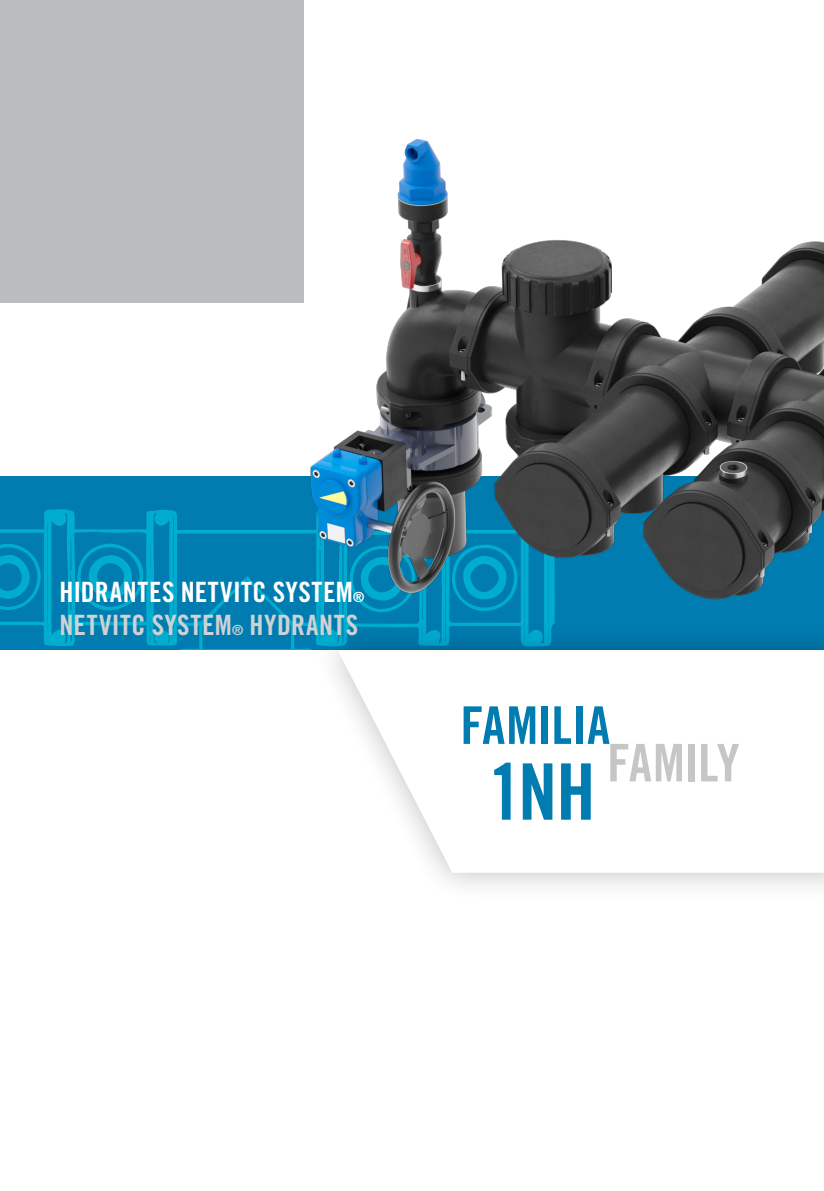
<style>
.page{position:relative;width:824px;height:1191px;background:#fff}
.page>*{position:absolute;margin:0;border:0;box-sizing:border-box;transform-origin:0 0}
.t1{font:77.88px "Trade Gothic Bold Cond Twenty";color:#007cb0}
.t2{font:51.98px "Trade Gothic Bold Cond Twenty";color:#007cb0}
.t3{font:51.98px "Trade Gothic Bold Cond Twenty";letter-spacing:-.01em;color:#c6c6c6}
.t4{font:28px/33.6px "Trade Gothic Bold Cond Twenty";letter-spacing:.02em;color:#fff}
.s1{font-size:14px}
.s2{color:#ced2d4}
.s3{font-size:14px;color:#ced2d4}
</style>
<div class="page">
<div style="left:312px;top:621px;width:511px;height:280px;background:#1d1d1b;opacity:.28"></div>
<svg style="left:337px;top:650px;width:486px;height:222px"></svg>
<div style="left:0;top:0;width:303px;height:303px;background:#b9bdc0"></div>
<div style="left:0;top:476px;width:823px;height:174px;background:#007cb0"></div>
<svg style="left:0;top:509px;width:556px;height:141px"></svg>
<svg style="left:524px;top:617px;width:1px;height:24px"></svg>
<hr style="left:547px;top:515px;width:1px;height:126px;background:#fff">
<svg style="left:422px;top:623px;width:1px;height:18px"></svg>
<svg style="left:319px;top:625px;width:2px;height:16px"></svg>
<svg style="left:77px;top:543px;width:66px;height:67px"></svg>
<svg style="left:0;top:544px;width:41px;height:66px"></svg>
<hr style="left:0;top:0;width:1px;height:303px;background:#007cb0">
<img style="left:275px;top:122px;width:548px;height:495px">
<p class="t4" style="left:60px;top:574px;width:306px">HIDRANTES NETVITC SYSTEM<span class="s1">®<br></span><span class="s2">NETVITC SYSTEM</span><span class="s3">®</span> <span class="s2">HYDRANTS</span></p>
<h2 class="t2" style="left:460px;top:694px;width:151px">FAMILIA</h2>
<h1 class="t1" style="left:488px;top:744px;width:109px">1NH</h1>
<h2 class="t3" style="left:607px;top:731px;width:134px">FAMILY</h2>
</div>
